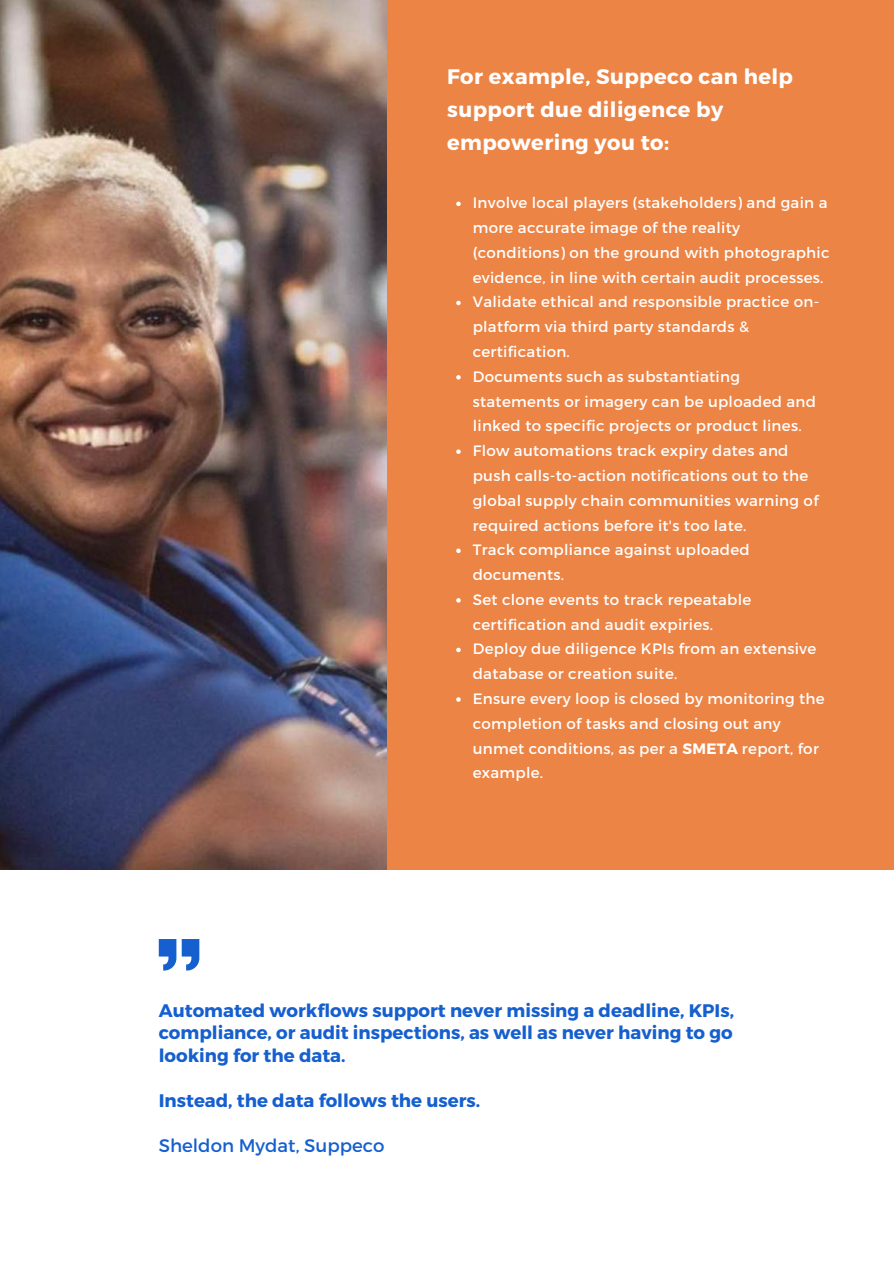
<style>
.page{position:relative;width:894px;height:1264px;background:#fff}
.page>*{position:absolute;margin:0;border:0;box-sizing:border-box;transform-origin:0 0}
.t1{font:700 21px/32.7px "Montserrat";letter-spacing:.02em;color:#fff}
.t2{font:700 18.15px/22.5px "Montserrat";color:#155fcf;text-align:justify}
.t3{font:18.15px "Montserrat";color:#155fcf}
.t4{font:15px/24.8px "Montserrat";letter-spacing:.02em;color:#fff}
.s1{font-weight:700}
</style>
<div class="page">
<div style="left:0;top:0;width:893px;height:1263px;background:#ec8446"></div>
<div style="left:0;top:870px;width:893px;height:393px;background:#fff"></div>
<svg style="left:159px;top:939px;width:40px;height:31px"></svg>
<img style="left:0;top:0;width:386px;height:869px">
<svg style="left:456px;top:202px;width:4px;height:4px"></svg>
<svg style="left:456px;top:301px;width:4px;height:4px"></svg>
<svg style="left:456px;top:375px;width:4px;height:4px"></svg>
<svg style="left:456px;top:449px;width:4px;height:5px"></svg>
<svg style="left:456px;top:548px;width:4px;height:5px"></svg>
<svg style="left:456px;top:598px;width:4px;height:4px"></svg>
<svg style="left:456px;top:647px;width:4px;height:5px"></svg>
<svg style="left:456px;top:697px;width:4px;height:4px"></svg>
<h1 class="t1" style="left:447px;top:60px;width:347px">For example, Suppeco can help support due diligence by empowering you to:</h1>
<p class="t4" style="left:472px;top:190px;width:358px">Involve local players (stakeholders) and gain a more accurate image of the reality (conditions) on the ground with photographic evidence, in line with certain audit processes.<br>Validate ethical and responsible practice on&shy;platform via third party standards &amp; certification.<br>Documents such as substantiating statements or imagery can be uploaded and linked to specific projects or product lines.<br>Flow automations track expiry dates and push calls-to-action notifications out to the global supply chain communities warning of required actions before it's too late.<br>Track compliance against uploaded documents.<br>Set clone events to track repeatable certification and audit expiries.<br>Deploy due diligence KPIs from an extensive database or creation suite.<br>Ensure every loop is closed by monitoring the completion of tasks and closing out any unmet conditions, as per a <span class="s1">SMETA</span> report, for example.</p>
<p class="t2" style="left:159px;top:998px;width:576px">Automated workflows support never missing a deadline, KPIs, compliance, or audit inspections, as well as never having to go looking for the data.</p>
<p class="t2" style="left:159px;top:1088px;width:323px">Instead, the data follows the users.</p>
<p class="t3" style="left:159px;top:1133px;width:227px">Sheldon Mydat, Suppeco</p>
</div>
